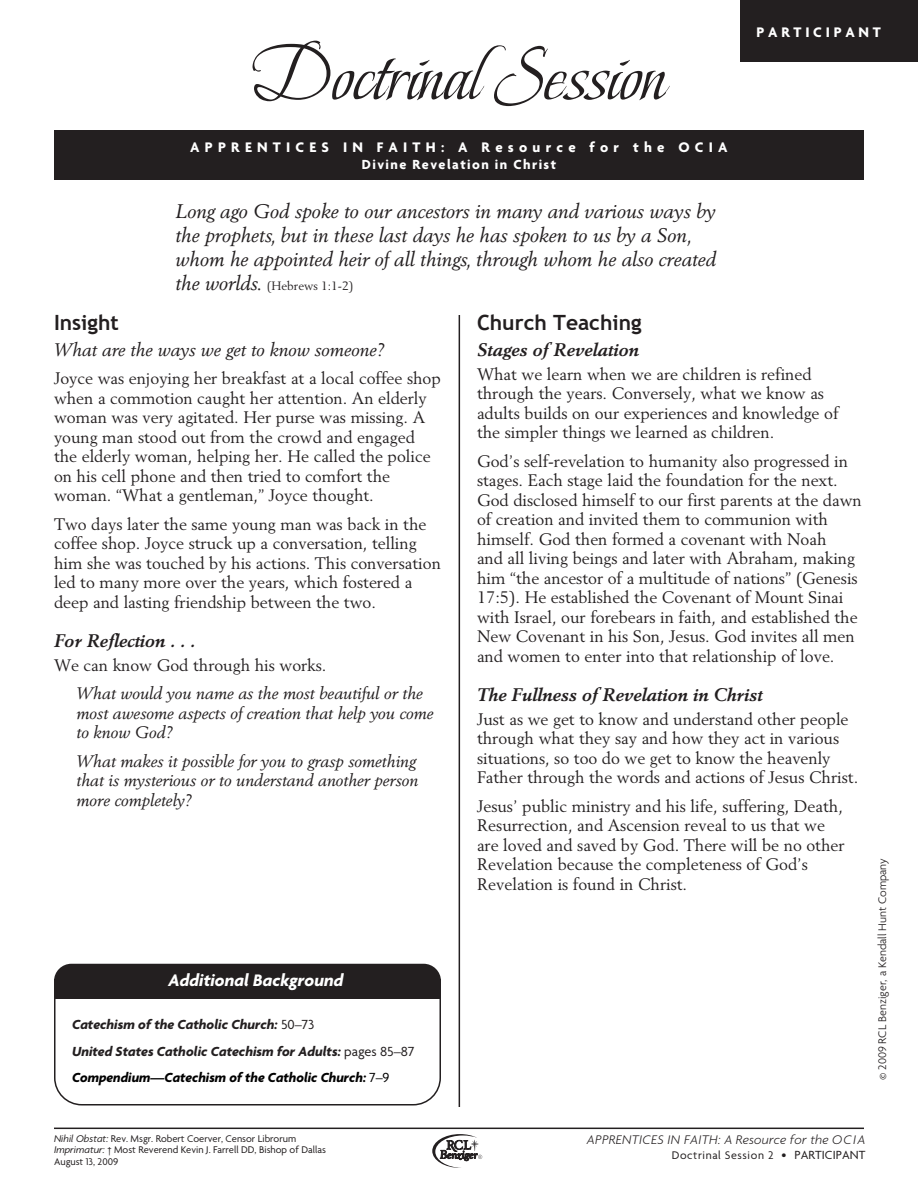
<style>
.page{position:relative;width:918px;height:1188px;background:#fff}
.page>*{position:absolute;margin:0;border:0;box-sizing:border-box;transform-origin:0 0}
.t1{font:78px "Beau Rivage";color:#231f20}
.RCIA_HeadA{font:700 21px "Trebuchet MS";color:#231f20}
.RCIA_Intro_quote{font:italic 19.5px/24px "Berling LT Std";color:#231f20}
.RCIA_headB{font:italic 700 18px "Berling LT Std";color:#231f20}
.RCIA_headB-2{font:italic 18px "Berling LT Std";color:#231f20}
.t2{font:italic 700 18px "Agenda";color:#fff}
.RCIA_text{font:16.5px/19.5px "Berling LT Std";color:#231f20}
.RCIA_TextIndented{font:italic 16.5px/19.5px "Berling LT Std";color:#231f20}
.t3{font:700 15px "Agenda";letter-spacing:.35em;color:#fff}
.t4{font:700 15px "Agenda";letter-spacing:.25em;color:#fff}
.t5{font:italic 700 14.25px "Agenda";color:#231f20}
.t6{font:italic 700 14.25px "Agenda";color:#000}
.t7{font:700 14.25px "Agenda";letter-spacing:.1em;color:#fff}
.t8{font:italic 300 13.5px "Agenda";letter-spacing:.025em;color:#231f20}
.t9{font:300 12px "Agenda";color:#231f20}
.t10{font:12px "Agenda";letter-spacing:.05em;color:#231f20}
.RCIA_Intro_quote-2{font:12px "Berling LT Std";color:#231f20}
.Bottom_rule{font:10.5px/11.2px "Agenda";color:#231f20}
.s1{font-style:italic;font-size:19.5px}
.s2{font-weight:400;font-style:normal}
.s3{font-style:italic}
.s4{font-size:13.5px}
.s5{font-size:12.75px}
</style>
<div class="page">
<div style="left:740px;top:0;width:178px;height:62px;background:#231f20"></div>
<div style="left:54px;top:130px;width:810px;height:50px;background:#231f20"></div>
<hr style="left:459px;top:315px;width:1px;height:792px;background:#231f20">
<div style="left:54px;top:965px;width:387px;height:141px;border:2px solid #231f20;border-radius:27px"></div>
<div style="left:54px;top:964px;width:387px;height:35px;background:#231f20;border-radius:17px"></div>
<div style="left:54px;top:979px;width:387px;height:20px;background:#231f20"></div>
<svg style="left:432px;top:1134px;width:50px;height:34px"></svg>
<hr style="left:54px;top:1128px;width:810px;height:1px;background:#231f20">
<p class="t1" style="left:252px;top:12px;width:415px">Doctrinal Session</p>
<p class="t3" style="left:190px;top:139px;width:539px">APPRENTICES IN FAITH: A Resource for the OCIA</p>
<p class="t7" style="left:362px;top:157px;width:196px">Divine Revelation in Christ</p>
<p class="RCIA_Intro_quote" style="left:176px;top:199px;width:542px">Long ago God spoke to our ancestors in many and various ways by the prophets, but in these last days he has spoken to us by a Son, whom he appointed heir of all things, through whom he also created</p>
<p class="RCIA_Intro_quote-2" style="left:176px;top:278px;width:179px"><span class="s1">the worlds.</span> (Hebrews 1:1-2)</p>
<p class="t4" style="left:757px;top:24px;width:126px">PARTICIPANT</p>
<p class="RCIA_HeadA" style="left:54px;top:310px;width:66px">Insight</p>
<p class="RCIA_headB-2" style="left:54px;top:339px;width:332px">What are the ways we get to know someone?</p>
<p class="RCIA_text" style="left:54px;top:369px;width:388px">Joyce was enjoying her breakfast at a local coffee shop when a commotion caught her attention. An elderly woman was very agitated. Her purse was missing. A young man stood out from the crowd and engaged the elderly woman, helping her. He called the police on his cell phone and then tried to comfort the woman. “What a gentleman,” Joyce thought.</p>
<p class="RCIA_text" style="left:54px;top:514px;width:388px">Two days later the same young man was back in the coffee shop. Joyce struck up a conversation, telling him she was touched by his actions. This conversation led to many more over the years, which fostered a deep and lasting friendship between the two.</p>
<p class="RCIA_headB" style="left:54px;top:630px;width:143px">For Reflection . . .</p>
<p class="RCIA_text" style="left:54px;top:655px;width:274px">We can know God through his works.</p>
<p class="RCIA_TextIndented" style="left:76px;top:684px;width:359px">What would you name as the most beautiful or the most awesome aspects of creation that help you come to know God?</p>
<p class="RCIA_TextIndented" style="left:76px;top:751px;width:343px">What makes it possible for you to grasp something that is mysterious or to understand another person more completely?</p>
<p class="t2" style="left:169px;top:971px;width:177px">Additional Background</p>
<p class="t5" style="left:72px;top:1017px;width:244px">Catechism of the Catholic Church: <span class="s2">50–73</span></p>
<p class="t5" style="left:72px;top:1044px;width:344px">United States Catholic Catechism for Adults: <span class="s2">pages 85–87</span></p>
<p class="t6" style="left:72px;top:1070px;width:319px">Compendium—Catechism of the Catholic Church: <span class="s2">7–9</span></p>
<p class="RCIA_HeadA" style="left:477px;top:310px;width:166px">Church Teaching</p>
<p class="RCIA_headB" style="left:477px;top:339px;width:163px">Stages of Revelation</p>
<p class="RCIA_text" style="left:477px;top:364px;width:363px">What we learn when we are children is refined through the years. Conversely, what we know as adults builds on our experiences and knowledge of the simpler things we learned as children.</p>
<p class="RCIA_text" style="left:477px;top:451px;width:386px">God’s self-revelation to humanity also progressed in stages. Each stage laid the foundation for the next.<br>God disclosed himself to our first parents at the dawn of creation and invited them to communion with himself. God then formed a covenant with Noah<br>and all living beings and later with Abraham, making him “the ancestor of a multitude of nations” (Genesis 17:5). He established the Covenant of Mount Sinai with Israel, our forebears in faith, and established the New Covenant in his Son, Jesus. God invites all men and women to enter into that relationship of love.</p>
<p class="RCIA_headB" style="left:477px;top:684px;width:287px">The Fullness of Revelation in Christ</p>
<p class="RCIA_text" style="left:477px;top:709px;width:383px">Just as we get to know and understand other people through what they say and how they act in various situations, so too do we get to know the heavenly Father through the words and actions of Jesus Christ.</p>
<p class="RCIA_text" style="left:477px;top:796px;width:369px">Jesus’ public ministry and his life, suffering, Death, Resurrection, and Ascension reveal to us that we are loved and saved by God. There will be no other Revelation because the completeness of God’s Revelation is found in Christ.</p>
<p class="t9" style="left:876px;top:1080px;width:223px;rotate:-90deg">© 2009 RCL Benziger, a Kendall Hunt Company</p>
<p class="Bottom_rule" style="left:54px;top:1134px;width:273px"><span class="s3">Nihil Obstat:</span> Rev. Msgr. Robert Coerver, Censor Librorum<br><span class="s3">Imprimatur:</span> † Most Reverend Kevin J. Farrell DD, Bishop of Dallas<br>August 13, 2009</p>
<p class="t8" style="left:587px;top:1132px;width:280px">APPRENTICES IN FAITH: A Resource for the OCIA</p>
<p class="t10" style="left:672px;top:1149px;width:195px">Doctrinal Session 2 <span class="s4">•</span> <span class="s5">PARTICIPANT</span></p>
</div>
